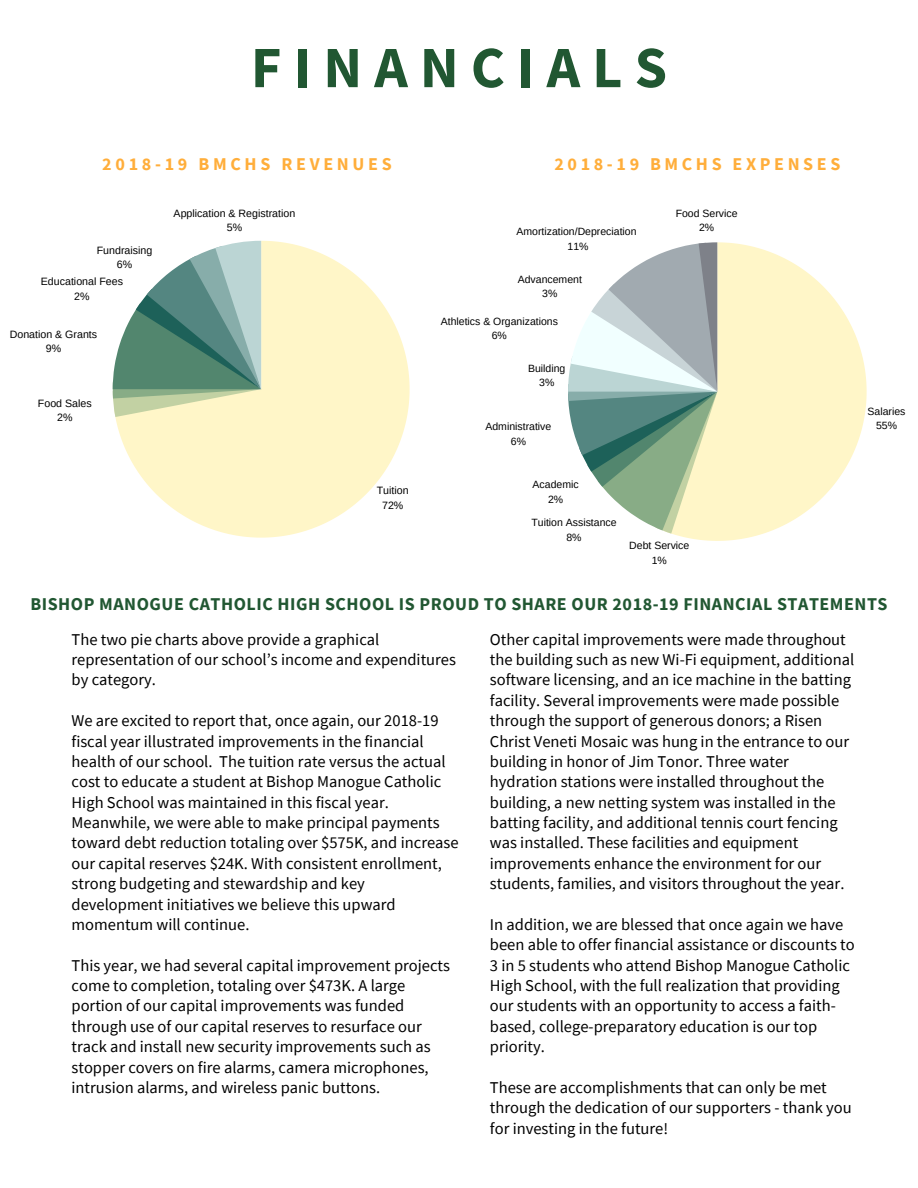
<style>
.page{position:relative;width:918px;height:1188px;background:#fff}
.page>*{position:absolute;margin:0;border:0;box-sizing:border-box;transform-origin:0 0}
.t1{font:700 58.5px "Source Sans Pro";letter-spacing:.205em;color:#215732}
.t2{font:700 18px "Source Sans Pro";letter-spacing:.03em;color:#215732}
.t3{font:700 18px "Source Sans Pro";letter-spacing:.205em;color:#ffae3b}
.t4{font:16.5px/20.4px "Source Sans Pro";color:#000}
.t5{font:10.65px "Arimo";color:#000}
.t6{font:10.5px "Arimo";color:#000}
</style>
<div class="page">
<svg style="left:115px;top:241px;width:295px;height:297px;fill:#fff6c8"></svg>
<svg style="left:113px;top:241px;width:149px;height:176px"></svg>
<svg style="left:673px;top:242px;width:194px;height:299px;fill:#fff6c8"></svg>
<svg style="left:568px;top:242px;width:149px;height:292px"></svg>
<p class="t1" style="left:251px;top:30px;width:418px">FINANCIALS</p>
<p class="t3" style="left:102px;top:152px;width:291px">2018-19 BMCHS REVENUES</p>
<p class="t3" style="left:554px;top:152px;width:287px">2018-19 BMCHS EXPENSES</p>
<p class="t5" style="left:97px;top:244px;width:57px">Fundraising</p>
<p class="t5" style="left:117px;top:259px;width:17px">6%</p>
<p class="t5" style="left:41px;top:275px;width:84px">Educational Fees</p>
<p class="t5" style="left:74px;top:290px;width:17px">2%</p>
<p class="t5" style="left:10px;top:328px;width:89px">Donation &amp; Grants</p>
<p class="t5" style="left:46px;top:343px;width:17px">9%</p>
<p class="t5" style="left:38px;top:397px;width:55px">Food Sales</p>
<p class="t5" style="left:57px;top:412px;width:17px">2%</p>
<p class="t5" style="left:174px;top:207px;width:123px">Application &amp; Registration</p>
<p class="t5" style="left:227px;top:222px;width:17px">5%</p>
<p class="t5" style="left:377px;top:485px;width:33px">Tuition</p>
<p class="t5" style="left:382px;top:499px;width:23px">72%</p>
<p class="t6" style="left:516px;top:226px;width:122px">Amortization/Depreciation</p>
<p class="t6" style="left:567px;top:240px;width:23px">11%</p>
<p class="t6" style="left:518px;top:273px;width:66px">Advancement</p>
<p class="t6" style="left:542px;top:288px;width:17px">3%</p>
<p class="t6" style="left:441px;top:315px;width:119px">Athletics &amp; Organizations</p>
<p class="t6" style="left:492px;top:330px;width:17px">6%</p>
<p class="t6" style="left:528px;top:362px;width:39px">Building</p>
<p class="t6" style="left:539px;top:377px;width:17px">3%</p>
<p class="t6" style="left:485px;top:421px;width:67px">Administrative</p>
<p class="t6" style="left:511px;top:435px;width:17px">6%</p>
<p class="t6" style="left:533px;top:479px;width:48px">Academic</p>
<p class="t6" style="left:548px;top:494px;width:17px">2%</p>
<p class="t6" style="left:676px;top:207px;width:63px">Food Service</p>
<p class="t6" style="left:699px;top:222px;width:17px">2%</p>
<p class="t6" style="left:531px;top:517px;width:87px">Tuition Assistance</p>
<p class="t6" style="left:566px;top:531px;width:17px">8%</p>
<p class="t6" style="left:629px;top:539px;width:62px">Debt Service</p>
<p class="t6" style="left:652px;top:554px;width:17px">1%</p>
<p class="t6" style="left:868px;top:405px;width:39px">Salaries</p>
<p class="t6" style="left:876px;top:420px;width:23px">55%</p>
<p class="t2" style="left:30px;top:593px;width:859px">BISHOP MANOGUE CATHOLIC HIGH SCHOOL IS PROUD TO SHARE OUR 2018-19 FINANCIAL STATEMENTS</p>
<p class="t4" style="left:72px;top:629px;width:386px">The two pie charts above provide a graphical representation of our school’s income and expenditures by category.</p>
<p class="t4" style="left:72px;top:710px;width:389px">We are excited to report that, once again, our 2018-19 fiscal year illustrated improvements in the financial health of our school. The tuition rate versus the actual cost to educate a student at Bishop Manogue Catholic High School was maintained in this fiscal year.<br>Meanwhile, we were able to make principal payments toward debt reduction totaling over $575K, and increase our capital reserves $24K. With consistent enrollment, strong budgeting and stewardship and key development initiatives we believe this upward momentum will continue.</p>
<p class="t4" style="left:72px;top:955px;width:380px">This year, we had several capital improvement projects come to completion, totaling over $473K. A large portion of our capital improvements was funded through use of our capital reserves to resurface our track and install new security improvements such as stopper covers on fire alarms, camera microphones, intrusion alarms, and wireless panic buttons.</p>
<p class="t4" style="left:490px;top:629px;width:366px">Other capital improvements were made throughout the building such as new Wi-Fi equipment, additional software licensing, and an ice machine in the batting facility. Several improvements were made possible through the support of generous donors; a Risen Christ Veneti Mosaic was hung in the entrance to our building in honor of Jim Tonor. Three water hydration stations were installed throughout the building, a new netting system was installed in the batting facility, and additional tennis court fencing was installed. These facilities and equipment improvements enhance the environment for our students, families, and visitors throughout the year.</p>
<p class="t4" style="left:490px;top:914px;width:366px">In addition, we are blessed that once again we have been able to offer financial assistance or discounts to 3 in 5 students who attend Bishop Manogue Catholic High School, with the full realization that providing our students with an opportunity to access a faith&shy;based, college-preparatory education is our top priority.</p>
<p class="t4" style="left:490px;top:1077px;width:363px">These are accomplishments that can only be met through the dedication of our supporters - thank you for investing in the future!</p>
</div>
